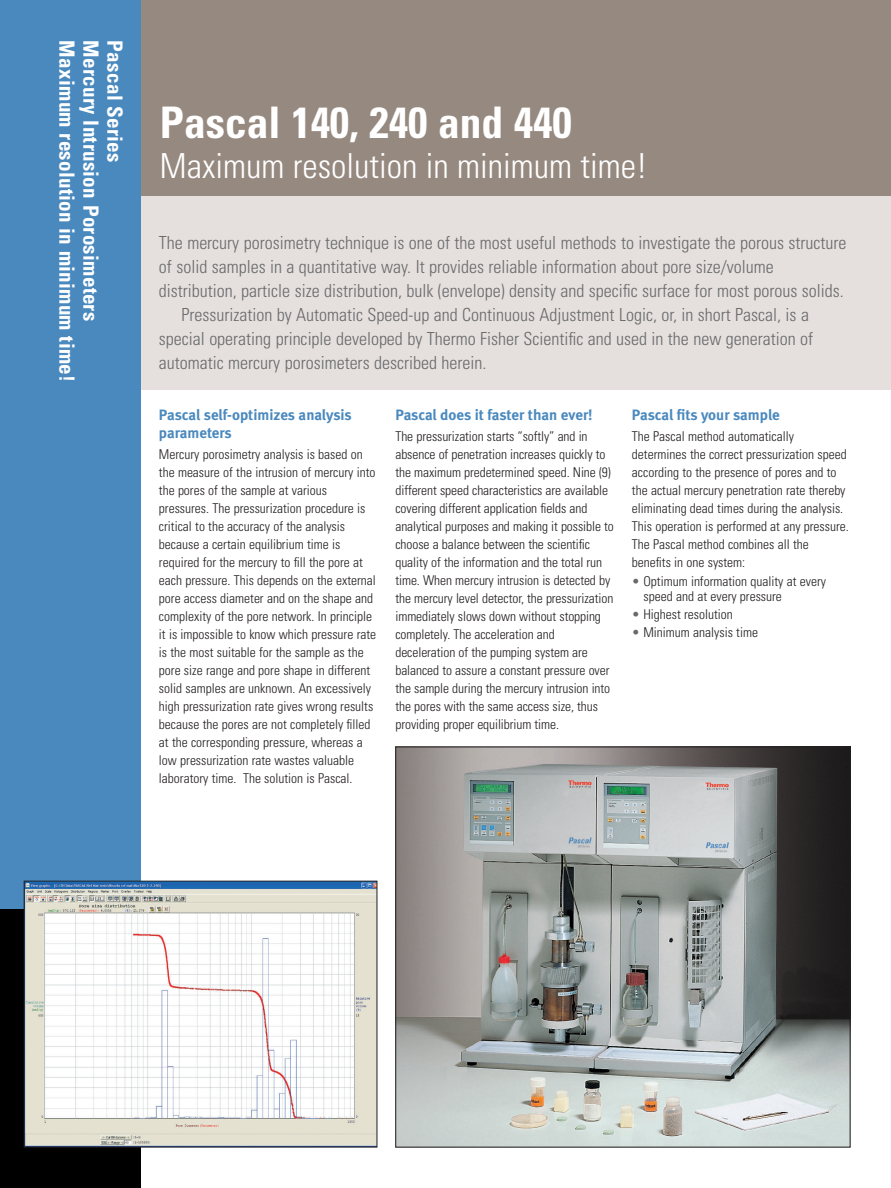
<style>
.page{position:relative;width:891px;height:1188px;background:#fff}
.page>*{position:absolute;margin:0;border:0;box-sizing:border-box;transform-origin:0 0}
.t1{font:700 condensed 43.5px "Univers";color:#fff}
.t2{font:300 condensed 34.5px "Univers";color:#fff}
.t3{font:700 condensed 21px "Univers";letter-spacing:.015em;color:#fff}
.t4{font:300 condensed 18px "Univers";color:#69696c}
.t5{font:15px/18px "Meta Bold LF";letter-spacing:-.005em;color:#4a89be}
.t6{font:300 condensed 13.5px/18px "Univers";color:#231f20}
.s1{color:#69696c}
</style>
<div class="page">
<div style="left:141px;top:193px;width:750px;height:196px;background:#e5e0dd"></div>
<div style="left:141px;top:0;width:750px;height:195px;background:#968980"></div>
<div style="left:0;top:909px;width:141px;height:279px;background:#000001"></div>
<div style="left:0;top:0;width:141px;height:909px;background:#4a89be"></div>
<img style="left:397px;top:749px;width:451px;height:397px">
<img style="left:26px;top:883px;width:349px;height:262px">
<div style="left:24px;top:881px;width:353px;height:266px;border:1px solid #231f20"></div>
<h3 class="t3" style="left:75px;top:40px;width:343px;rotate:90deg">Maximum resolution in minimum time!</h3>
<h3 class="t3" style="left:99px;top:40px;width:282px;rotate:90deg">Mercury Intrusion Porosimeters</h3>
<h3 class="t3" style="left:123px;top:40px;width:124px;rotate:90deg">Pascal Series</h3>
<h1 class="t1" style="left:160px;top:106px;width:413px">Pascal 140, 240 and 440</h1>
<h2 class="t2" style="left:160px;top:153px;width:489px">Maximum resolution in minimum time!</h2>
<h3 class="t4" style="left:159px;top:236px;width:689px">The mercury porosimetry technique is one of the most useful methods to investigate the porous structure</h3>
<h3 class="t4" style="left:159px;top:260px;width:616px">of solid samples in a quantitative way. It provides reliable information about pore size/volume</h3>
<h3 class="t4" style="left:159px;top:284px;width:686px">distribution, particle size distribution, bulk (envelope) density and specific surface for most porous solids.</h3>
<h3 class="t4" style="left:181px;top:308px;width:629px">Pressurization by Automatic Speed-up and Continuous Adjustment Logic, or, in short Pascal, is a</h3>
<h3 class="t4" style="left:159px;top:332px;width:656px">special operating principle developed by Thermo Fisher Scientific and used in the new generation of</h3>
<h3 class="t4" style="left:159px;top:356px;width:329px">automatic mercury porosimeters described herein.</h3>
<p class="t5" style="left:159px;top:407px;width:194px">Pascal self-optimizes analysis parameters</p>
<p class="t6" style="left:159px;top:446px;width:219px">Mercury porosimetry analysis is based on the measure of the intrusion of mercury into the pores of the sample at various pressures. The pressurization procedure is critical to the accuracy of the analysis because a certain equilibrium time is required for the mercury to fill the pore at each pressure. This depends on the external pore access diameter and on the shape and complexity of the pore network. In principle it is impossible to know which pressure rate is the most suitable for the sample as the pore size range and pore shape in different solid samples are unknown. An excessively high pressurization rate gives wrong results because the pores are not completely filled at the corresponding pressure, whereas a low pressurization rate wastes valuable laboratory time. The solution is Pascal.</p>
<p class="t5" style="left:395px;top:407px;width:199px">Pascal does it faster than ever!</p>
<p class="t6" style="left:395px;top:428px;width:220px">The pressurization starts “softly” and in absence of penetration increases quickly to the maximum predetermined speed. Nine (9) different speed characteristics are available covering different application fields and analytical purposes and making it possible to choose a balance between the scientific quality of the information and the total run time. When mercury intrusion is detected by the mercury level detector, the pressurization immediately slows down without stopping completely. The acceleration and deceleration of the pumping system are balanced to assure a constant pressure over the sample during the mercury intrusion into the pores with the same access size, thus providing proper equilibrium time.</p>
<p class="t5" style="left:632px;top:407px;width:149px">Pascal fits your sample</p>
<p class="t6" style="left:632px;top:428px;width:218px">The Pascal method automatically determines the correct pressurization speed according to the presence of pores and to the actual mercury penetration rate thereby eliminating dead times during the analysis.<br>This operation is performed at any pressure.<br>The Pascal method combines all the benefits in one system:</p>
<p class="t6" style="left:644px;top:575px;width:184px;line-height:15px;text-indent:-12px"><span class="s1">•</span> Optimum information quality at every speed and at every pressure</p>
<p class="t6" style="left:632px;top:607px;width:102px"><span class="s1">•</span> Highest resolution</p>
<p class="t6" style="left:632px;top:625px;width:128px"><span class="s1">•</span> Minimum analysis time</p>
</div>
